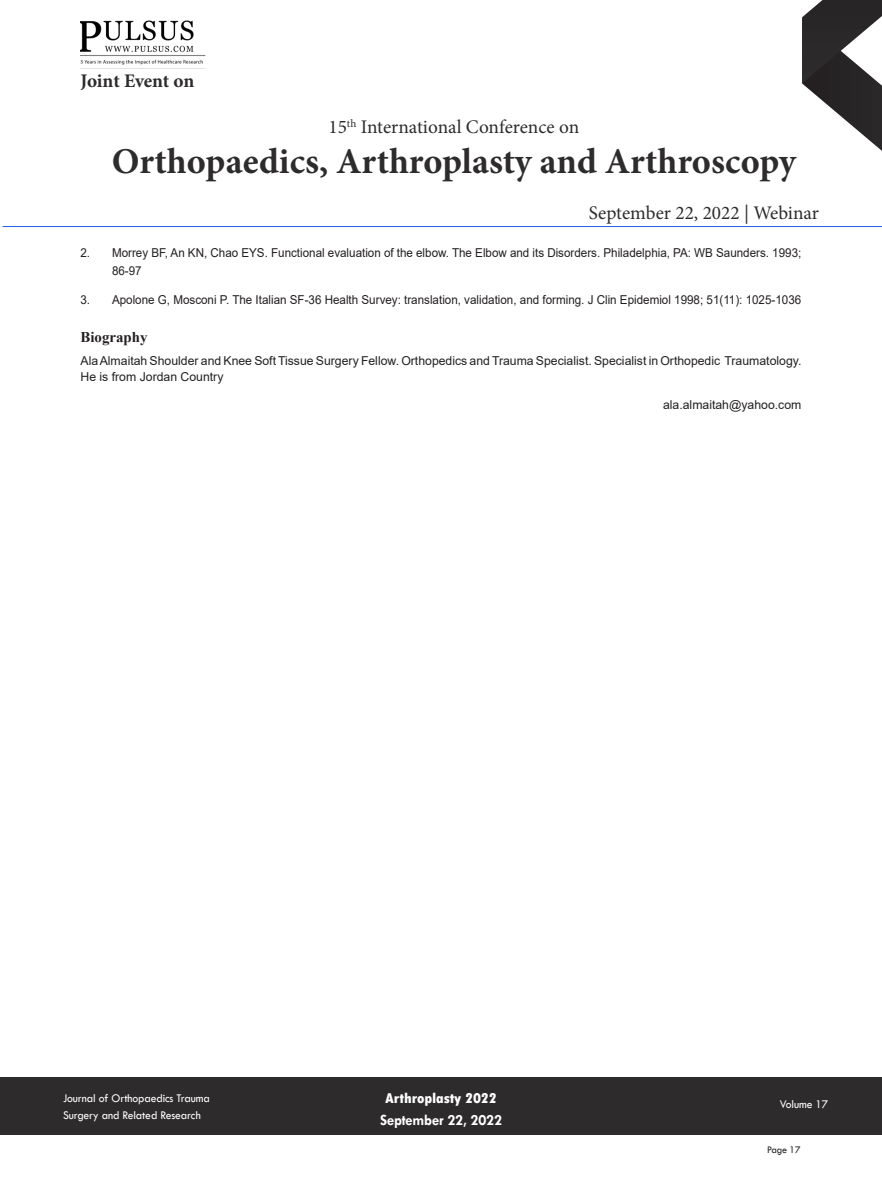
<style>
.page{position:relative;width:882px;height:1197px;background:#fff}
.page>*{position:absolute;margin:0;border:0;box-sizing:border-box;transform-origin:0 0}
.t1{font:700 36.4px "Minion Pro";color:#2e2b2c}
.t2{font:19.25px "Minion Pro";color:#2e2b2c}
.t3{font:700 19.25px "Minion Pro";letter-spacing:-.01em;color:#2e2b2c}
.t4{font:700 15.75px "Tw Cen";letter-spacing:-.01em;color:#fff;scale:.95 1}
.t5{font:800 condensed 14.88px "Tw Cen";letter-spacing:-.01em;color:#fff;scale:1.1 1}
.t6{font:700 14.88px "Times New Roman";color:#231f20}
.t7{font:12.25px/18.4px "Arial";color:#231f20;scale:.95 1}
.t8{font:12.25px/15.8px "Arial";color:#231f20}
.t9{font:12.25px/16.8px "Tw Cen";letter-spacing:-.01em;color:#fff;scale:.95 1}
.t10{font:10.5px "Tw Cen";letter-spacing:-.02em;color:#231f20;scale:.95 1}
</style>
<div class="page">
<svg style="left:802px;top:0;width:80px;height:151px"></svg>
<div style="left:0;top:1077px;width:882px;height:58px;background:#2e2b2c"></div>
<hr style="left:3px;top:226px;width:879px;height:1px;background:#1b61e7">
<img style="left:81px;top:20px;width:125px;height:49px">
<h2 class="t3" style="left:81px;top:67px;width:115px">Joint Event on</h2>
<h2 class="t2" style="left:328px;top:114px;width:252px">15<sup>th</sup> International Conference on</h2>
<h1 class="t1" style="left:112px;top:136px;width:686px">Orthopaedics, Arthroplasty and Arthroscopy</h1>
<h2 class="t2" style="left:589px;top:200px;width:232px">September 22, 2022 | Webinar</h2>
<p class="t7" style="left:112px;top:243px;width:727px;text-indent:-32px">2. Morrey BF, An KN, Chao EYS. Functional evaluation of the elbow. The Elbow and its Disorders. Philadelphia, PA: WB Saunders. 1993;<br>86-97</p>
<p class="t7" style="left:81px;top:290px;width:760px">3. Apolone G, Mosconi P. The Italian SF-36 Health Survey: translation, validation, and forming. J Clin Epidemiol 1998; 51(11): 1025-1036</p>
<p class="t6" style="left:81px;top:326px;width:68px">Biography</p>
<p class="t8" style="left:81px;top:353px;width:722px">Ala Almaitah Shoulder and Knee Soft Tissue Surgery Fellow. Orthopedics and Trauma Specialist. Specialist in Orthopedic Traumatology.<br>He is from Jordan Country</p>
<p class="t8" style="left:663px;top:397px;width:140px">ala.almaitah@yahoo.com</p>
<p class="t9" style="left:63px;top:1090px;width:156px">Journal of Orthopaedics Trauma<br>Surgery and Related Research</p>
<p class="t5" style="left:385px;top:1089px;width:103px">Arthroplasty 2022</p>
<p class="t4" style="left:380px;top:1111px;width:130px">September 22, 2022</p>
<p class="t9" style="left:780px;top:1095px;width:53px">Volume 17</p>
<p class="t10" style="left:767px;top:1143px;width:37px">Page 17</p>
</div>
